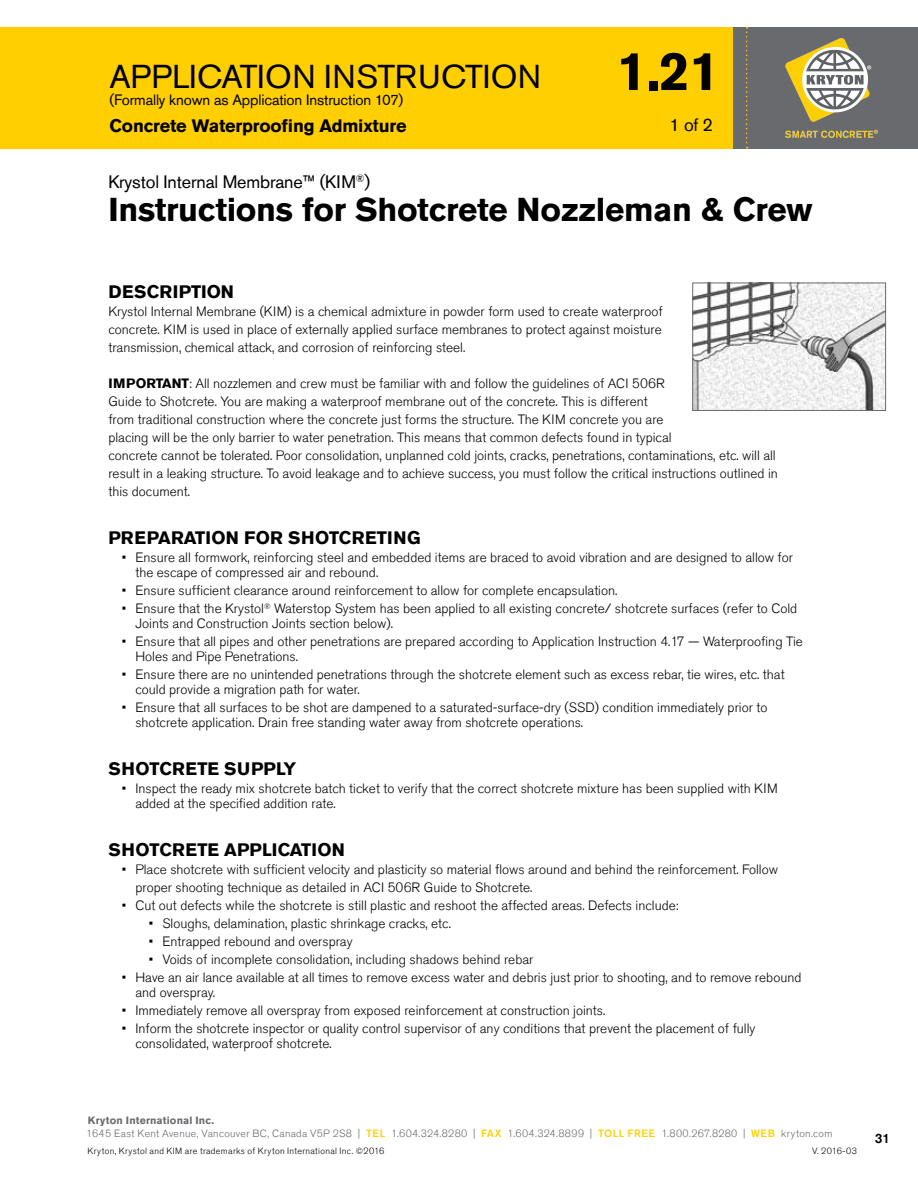
<style>
.page{position:relative;width:918px;height:1188px;background:#fff}
.page>*{position:absolute;margin:0;border:0;box-sizing:border-box;transform-origin:0 0}
.t1{font:700 54px "Akzidenz Grotesk Std";color:#000}
.t2{font:700 33px "Akzidenz Grotesk Std";letter-spacing:-.01em;color:#000}
.t3{font:33px "Akzidenz Grotesk Std";letter-spacing:.01em;color:#000}
.t4{font:700 18px "Akzidenz Grotesk Std";letter-spacing:.005em;color:#000}
.t5{font:18px "Akzidenz Grotesk Std";letter-spacing:-.01em;color:#000}
.t6{font:15px "Akzidenz Grotesk Std";letter-spacing:-.01em;color:#000}
.t7{font:300 13.5px/18px "Akzidenz Grotesk Std";color:#000}
.t8{font:500 13.5px "Akzidenz Grotesk Std";color:#000}
.t9{font:300 10.5px "Akzidenz Grotesk Std";letter-spacing:.03em;color:#696a6d}
.t10{font:700 10.5px "Akzidenz Grotesk Std";letter-spacing:.015em;color:#696a6d}
.t11{font:300 9px "Akzidenz Grotesk Std";letter-spacing:.035em;color:#000}
.s1{font-weight:700}
.s2{font-weight:500;color:#ffcf01}
</style>
<div class="page">
<div style="left:0;top:27px;width:918px;height:122px;background:#ffcf01"></div>
<div style="left:733px;top:27px;width:185px;height:122px;background:#696a6d"></div>
<svg style="left:746px;top:27px;width:2px;height:121px"></svg>
<img style="left:694px;top:285px;width:190px;height:124px">
<div style="left:692px;top:283px;width:194px;height:128px;border:1px solid #696a6d"></div>
<img style="left:786px;top:38px;width:91px;height:100px">
<h2 class="t3" style="left:109px;top:57px;width:433px">APPLICATION INSTRUCTION</h2>
<p class="t6" style="left:109px;top:90px;width:295px">(Formally known as Application Instruction 107)</p>
<h3 class="t4" style="left:109px;top:115px;width:299px">Concrete Waterproofing Admixture</h3>
<h1 class="t1" style="left:617px;top:40px;width:104px">1.21</h1>
<h3 class="t5" style="left:669px;top:114px;width:45px">1 of 2</h3>
<h3 class="t5" style="left:108px;top:171px;width:263px">Krystol Internal Membrane™ (KIM<sup>®</sup>)</h3>
<h2 class="t2" style="left:108px;top:190px;width:706px">Instructions for Shotcrete Nozzleman &amp; Crew</h2>
<h3 class="t4" style="left:108px;top:282px;width:127px">DESCRIPTION</h3>
<p class="t7" style="left:108px;top:303px;width:556px;text-align:justify">Krystol Internal Membrane (KIM) is a chemical admixture in powder form used to create waterproof concrete. KIM is used in place of externally applied surface membranes to protect against moisture transmission, chemical attack, and corrosion of reinforcing steel.</p>
<p class="t7" style="left:108px;top:375px;width:671px"><span class="s1">IMPORTANT</span>: All nozzlemen and crew must be familiar with and follow the guidelines of ACI 506R<br>Guide to Shotcrete. You are making a waterproof membrane out of the concrete. This is different<br>from traditional construction where the concrete just forms the structure. The KIM concrete you are<br>placing will be the only barrier to water penetration. This means that common defects found in typical<br>concrete cannot be tolerated. Poor consolidation, unplanned cold joints, cracks, penetrations, contaminations, etc. will all result in a leaking structure. To avoid leakage and to achieve success, you must follow the critical instructions outlined in this document.</p>
<h3 class="t4" style="left:108px;top:528px;width:314px">PREPARATION FOR SHOTCRETING</h3>
<p class="t7" style="left:135px;top:550px;width:659px;line-height:15px;text-indent:-14px">• Ensure all formwork, reinforcing steel and embedded items are braced to avoid vibration and are designed to allow for the escape of compressed air and rebound.</p>
<p class="t7" style="left:122px;top:582px;width:497px">• Ensure sufficient clearance around reinforcement to allow for complete encapsulation.</p>
<p class="t7" style="left:135px;top:601px;width:663px;line-height:15px;text-indent:-14px">• Ensure that the Krystol<sup>®</sup> Waterstop System has been applied to all existing concrete/ shotcrete surfaces (refer to Cold<br>Joints and Construction Joints section below).</p>
<p class="t7" style="left:135px;top:634px;width:669px;line-height:15px;text-indent:-14px">• Ensure that all pipes and other penetrations are prepared according to Application Instruction 4.17 — Waterproofing Tie<br>Holes and Pipe Penetrations.</p>
<p class="t7" style="left:135px;top:667px;width:651px;line-height:15px;text-indent:-14px">• Ensure there are no unintended penetrations through the shotcrete element such as excess rebar, tie wires, etc. that could provide a migration path for water.</p>
<p class="t7" style="left:135px;top:700px;width:634px;line-height:15px;text-indent:-14px">• Ensure that all surfaces to be shot are dampened to a saturated-surface-dry (SSD) condition immediately prior to shotcrete application. Drain free standing water away from shotcrete operations.</p>
<h3 class="t4" style="left:108px;top:759px;width:189px">SHOTCRETE SUPPLY</h3>
<p class="t7" style="left:135px;top:781px;width:644px;line-height:15px;text-indent:-13px">• Inspect the ready mix shotcrete batch ticket to verify that the correct shotcrete mixture has been supplied with KIM added at the specified addition rate.</p>
<h3 class="t4" style="left:108px;top:840px;width:238px">SHOTCRETE APPLICATION</h3>
<p class="t7" style="left:135px;top:861px;width:644px;text-indent:-14px">• Place shotcrete with sufficient velocity and plasticity so material flows around and behind the reinforcement. Follow proper shooting technique as detailed in ACI 506R Guide to Shotcrete.</p>
<p class="t7" style="left:122px;top:897px;width:558px">• Cut out defects while the shotcrete is still plastic and reshoot the affected areas. Defects include:</p>
<p class="t7" style="left:149px;top:915px;width:304px">• Sloughs, delamination, plastic shrinkage cracks, etc.</p>
<p class="t7" style="left:149px;top:933px;width:205px">• Entrapped rebound and overspray</p>
<p class="t7" style="left:149px;top:951px;width:386px">• Voids of incomplete consolidation, including shadows behind rebar</p>
<p class="t7" style="left:135px;top:970px;width:668px;line-height:15px;text-indent:-14px">• Have an air lance available at all times to remove excess water and debris just prior to shooting, and to remove rebound and overspray.</p>
<p class="t7" style="left:122px;top:1002px;width:485px">• Immediately remove all overspray from exposed reinforcement at construction joints.</p>
<p class="t7" style="left:135px;top:1021px;width:622px;line-height:15px;text-indent:-14px">• Inform the shotcrete inspector or quality control supervisor of any conditions that prevent the placement of fully consolidated, waterproof shotcrete.</p>
<p class="t10" style="left:88px;top:1114px;width:128px">Kryton International Inc.</p>
<p class="t9" style="left:86px;top:1127px;width:748px">1645 East Kent Avenue, Vancouver BC, Canada V5P 2S8 | <span class="s2">TEL</span> 1.604.324.8280 | <span class="s2">FAX</span> 1.604.324.8899 | <span class="s2">TOLL FREE</span> 1.800.267.8280 | <span class="s2">WEB</span> kryton.com</p>
<p class="t11" style="left:87px;top:1145px;width:298px">Kryton, Krystol and KIM are trademarks of Kryton International Inc. ©2016</p>
<p class="t11" style="left:812px;top:1145px;width:46px">V. 2016-03</p>
<p class="t8" style="left:875px;top:1130px;width:17px">31</p>
</div>
